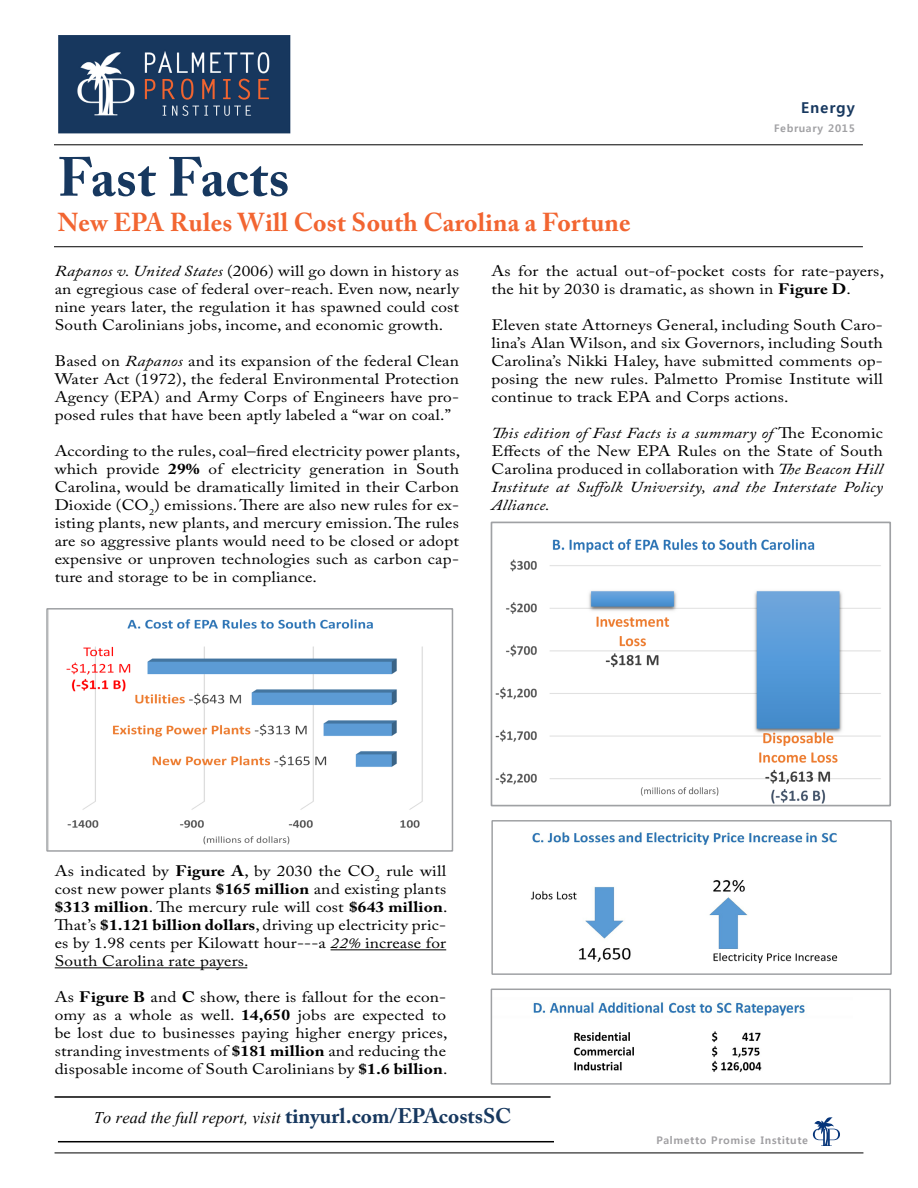
<style>
.page{position:relative;width:918px;height:1188px;background:#fff}
.page>*{position:absolute;margin:0;border:0;box-sizing:border-box;transform-origin:0 0}
.t1{font:700 54.6px "Adobe Caslon Pro";letter-spacing:.01em;color:#17385f}
.t2{font:700 25.8px "Adobe Caslon Pro";letter-spacing:.01em;color:#f26531}
.t3{font:italic 21.15px "Kokila";letter-spacing:.01em;color:#000}
.t4{font:15.15px/18px "Adobe Caslon Pro";letter-spacing:.01em;color:#000;text-align:justify;scale:1.14 1}
.t5{font:italic 15.15px/18px "Adobe Caslon Pro";letter-spacing:.01em;color:#000;text-align:justify;scale:1.14 1}
.t6{font:700 15px "Malgun Gothic";letter-spacing:.06em;color:#17385f}
.t7{font:700 10.5px "Malgun Gothic";letter-spacing:.06em;color:#a09fa2}
.t8{font:700 10.5px "Malgun Gothic";letter-spacing:.06em;color:#a1a1a4}
.s1{font-style:italic}
.s2{font-weight:700}
.s3{font-style:normal}
.s4{font-family:"Adobe Caslon Pro";font-weight:700;font-style:normal;font-size:21px;color:#17385f}
</style>
<div class="page">
<img style="left:66px;top:619px;width:357px;height:226px">
<div style="left:46px;top:608px;width:407px;height:244px;border:2px solid #9fa1a4"></div>
<hr style="left:55px;top:1153px;width:808px;height:1px;background:#000">
<svg style="left:813px;top:1117px;width:27px;height:29px"></svg>
<hr style="left:54px;top:144px;width:809px;height:1px;background:#000">
<hr style="left:54px;top:246px;width:809px;height:1px;background:#000">
<hr style="left:331px;top:949px;width:115px;height:1px;background:#000">
<hr style="left:55px;top:967px;width:192px;height:1px;background:#000">
<img style="left:530px;top:832px;width:308px;height:131px">
<div style="left:491px;top:820px;width:401px;height:155px;border:2px solid #9fa1a4"></div>
<hr style="left:55px;top:1096px;width:496px;height:2px;background:#000">
<hr style="left:58px;top:1141px;width:496px;height:1px;background:#000">
<img style="left:533px;top:1001px;width:272px;height:71px">
<div style="left:491px;top:989px;width:400px;height:96px;border:2px solid #9fa1a4"></div>
<img style="left:58px;top:36px;width:233px;height:97px">
<img style="left:495px;top:538px;width:386px;height:265px">
<div style="left:491px;top:522px;width:400px;height:284px;border:2px solid #9fa1a4"></div>
<p class="t6" style="left:801px;top:99px;width:55px">Energy</p>
<h1 class="t1" style="left:58px;top:145px;width:233px">Fast Facts</h1>
<h2 class="t2" style="left:58px;top:207px;width:575px">New EPA Rules Will Cost South Carolina a Fortune</h2>
<p class="t8" style="left:774px;top:122px;width:82px">February 2015</p>
<p class="t4" style="left:55px;top:262px;width:356px"><span class="s1">Rapanos v. United States</span> (2006) will go down in history as an egregious case of federal over-reach. Even now, nearly nine years later, the regulation it has spawned could cost South Carolinians jobs, income, and economic growth.</p>
<p class="t4" style="left:55px;top:352px;width:356px">Based on <span class="s1">Rapanos</span> and its expansion of the federal Clean Water Act (1972), the federal Environmental Protection Agency (EPA) and Army Corps of Engineers have pro&shy;posed rules that have been aptly labeled a “war on coal.”</p>
<p class="t4" style="left:55px;top:442px;width:357px">According to the rules, coal–fired electricity power plants, which provide <span class="s2">29%</span> of electricity generation in South Carolina, would be dramatically limited in their Carbon Dioxide (CO<sub>2</sub>) emissions. There are also new rules for ex&shy;isting plants, new plants, and mercury emission. The rules are so aggressive plants would need to be closed or adopt expensive or unproven technologies such as carbon cap&shy;ture and storage to be in compliance.</p>
<p class="t4" style="left:491px;top:262px;width:346px">As for the actual out-of-pocket costs for rate-payers, the hit by 2030 is dramatic, as shown in <span class="s2">Figure D</span>.</p>
<p class="t4" style="left:491px;top:316px;width:345px">Eleven state Attorneys General, including South Caro&shy;lina’s Alan Wilson, and six Governors, including South Carolina’s Nikki Haley, have submitted comments op&shy;posing the new rules. Palmetto Promise Institute will continue to track EPA and Corps actions.</p>
<p class="t5" style="left:491px;top:424px;width:345px">This edition ofFast Facts is a summary of<span class="s3">The Economic Effects of the New EPA Rules on the State of South Carolina produced in collaboration with</span> The Beacon Hill Institute at Suffolk University, and the Interstate Policy Alliance.</p>
<p class="t4" style="left:55px;top:862px;width:346px">As indicated by <span class="s2">Figure A</span>, by 2030 the CO<sub>2</sub> rule will cost new power plants <span class="s2">$165 million</span> and existing plants <span class="s2">$313 million</span>. The mercury rule will cost <span class="s2">$643 million</span>.<br>That’s <span class="s2">$1.121 billion dollars</span>, driving up electricity pric&shy;es by 1.98 cents per Kilowatt hour---a <span class="s1">22%</span> increase for South Carolina rate payers.</p>
<p class="t4" style="left:55px;top:988px;width:346px">As <span class="s2">Figure B</span> and <span class="s2">C</span> show, there is fallout for the econ&shy;omy as a whole as well. <span class="s2">14,650</span> jobs are expected to be lost due to businesses paying higher energy prices, stranding investments of <span class="s2">$181 million</span> and reducing the disposable income of South Carolinians by <span class="s2">$1.6 billion</span>.</p>
<h3 class="t3" style="left:94px;top:1108px;width:419px">To read the full report, visit <span class="s4">tinyurl.com/EPAcostsSC</span></h3>
<p class="t7" style="left:657px;top:1134px;width:153px">Palmetto Promise Institute</p>
</div>
